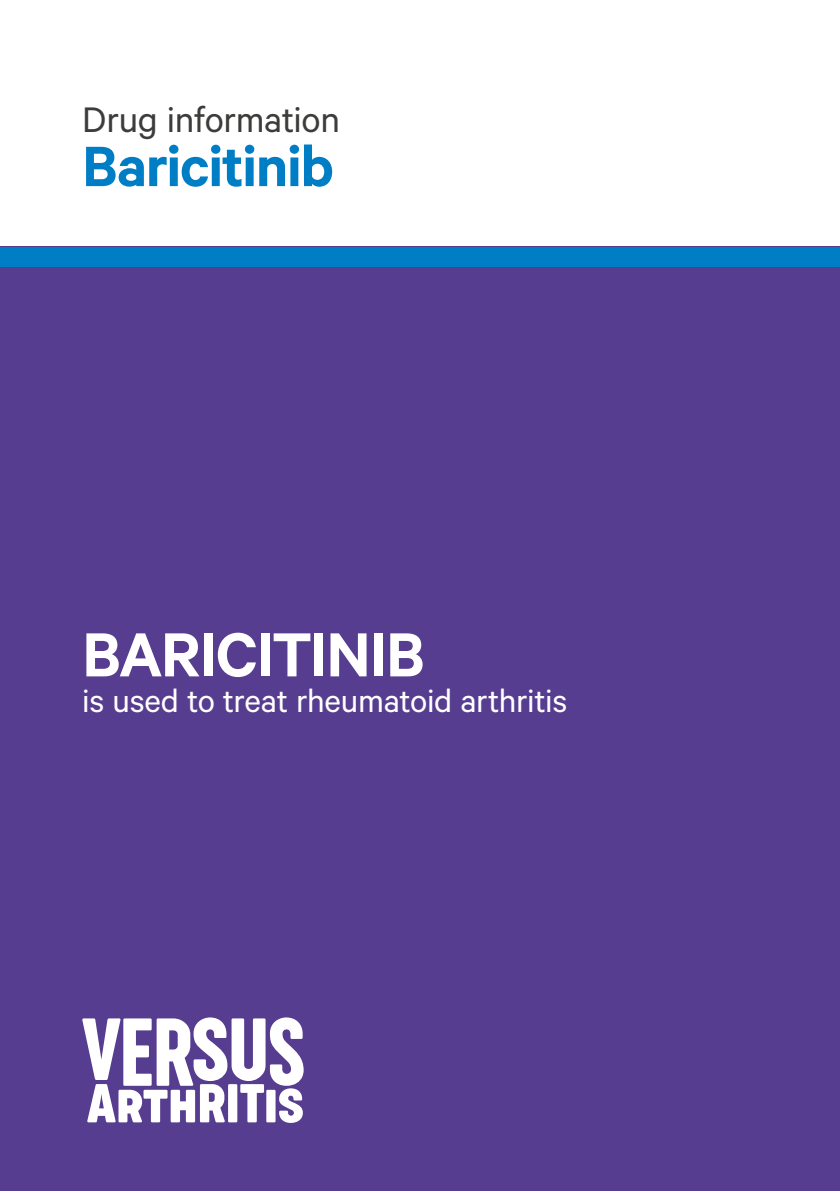
<style>
.page{position:relative;width:840px;height:1191px;background:#fff}
.page>*{position:absolute;margin:0;border:0;box-sizing:border-box;transform-origin:0 0}
.t1{font:600 70px "Calibre";letter-spacing:-.015em;color:#fff}
.t2{font:600 64px "Calibre";letter-spacing:-.02em;color:#007ec5}
.t3{font:40px "Calibre";letter-spacing:-.01em;color:#3c3c3b}
.t4{font:36px "Calibre";letter-spacing:-.01em;color:#fff}
</style>
<div class="page">
<div style="left:0;top:247px;width:839px;height:944px;background:#573d90"></div>
<div style="left:0;top:247px;width:839px;height:19px;background:#007ec5"></div>
<svg style="left:82px;top:1017px;width:221px;height:106px"></svg>
<p class="t3" style="left:82px;top:96px;width:259px">Drug information</p>
<h2 class="t2" style="left:82px;top:128px;width:253px">Baricitinib</h2>
<h1 class="t1" style="left:82px;top:613px;width:344px">BARICITINIB</h1>
<p class="t4" style="left:82px;top:680px;width:486px">is used to treat rheumatoid arthritis</p>
</div>
